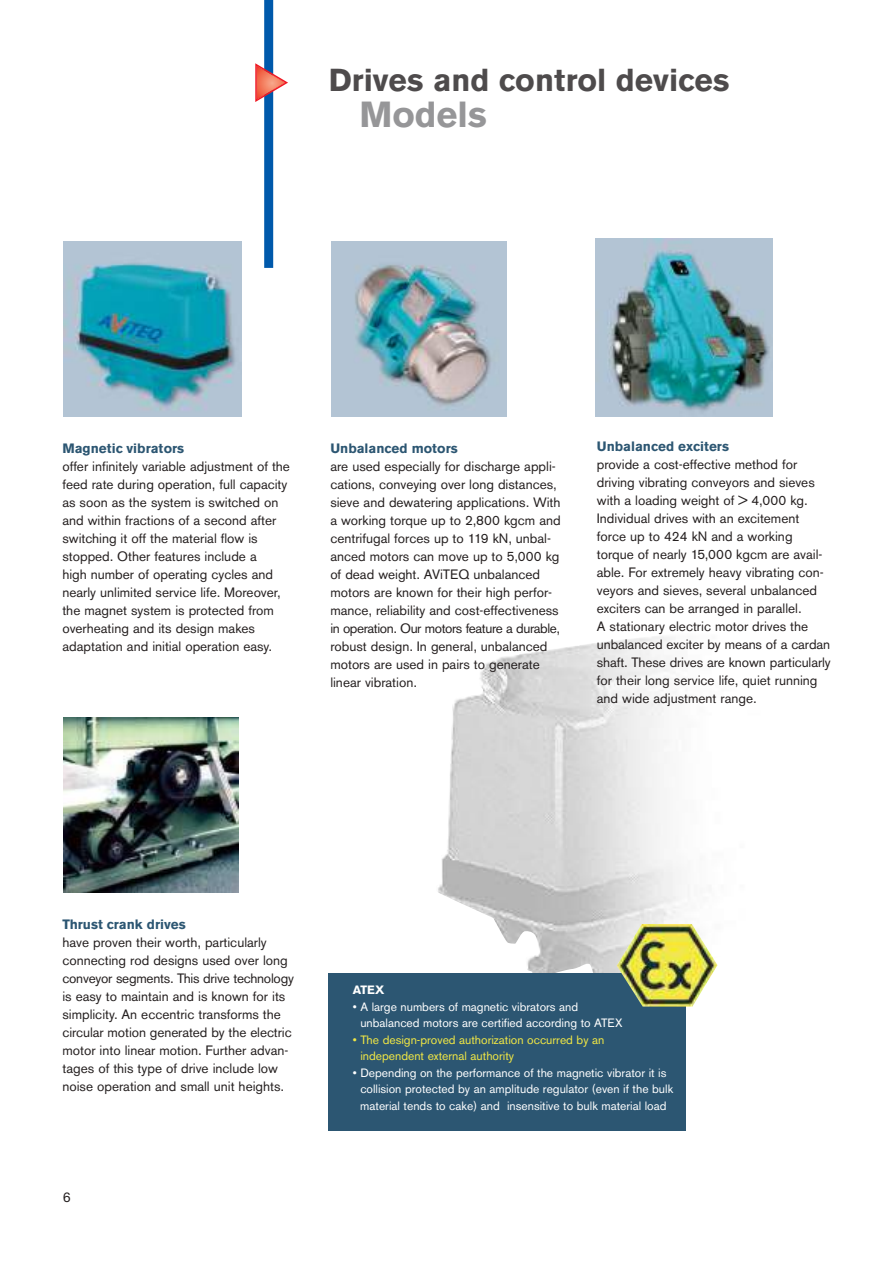
<style>
.page{position:relative;width:893px;height:1263px;background:#fff}
.page>*{position:absolute;margin:0;border:0;box-sizing:border-box;transform-origin:0 0}
.t1{font:700 36px "Standard Grotesk BSK";color:#969698}
.t2{font:700 31.5px "Standard Grotesk BSK";color:#4e4b4c}
.t3{font:13.5px/18px "Standard Grotesk BSK";color:#241f1f}
.t4{font:700 13.5px "Standard Grotesk BSK";color:#2c5672}
.t5{font:13.5px "Helvetica Neue LT Std";color:#241f1f}
.t6{font:12px/16.5px "Standard Grotesk BSK";color:#fff}
.t7{font:12px/16.5px "Standard Grotesk BSK";color:#f2e844}
.t8{font:700 12px "Standard Grotesk BSK";color:#fff}
</style>
<div class="page">
<div style="left:264px;top:0;width:9px;height:268px;background:#0059ab"></div>
<img style="left:438px;top:636px;width:280px;height:337px">
<img style="left:332px;top:242px;width:174px;height:175px">
<img style="left:596px;top:238px;width:176px;height:179px">
<img style="left:64px;top:241px;width:178px;height:176px">
<div style="left:329px;top:973px;width:357px;height:158px;background:#2c5672"></div>
<img style="left:634px;top:924px;width:83px;height:82px">
<img style="left:64px;top:717px;width:174px;height:176px">
<svg style="left:255px;top:63px;width:33px;height:39px"></svg>
<h2 class="t2" style="left:329px;top:63px;width:402px">Drives and control devices</h2>
<h1 class="t1" style="left:359px;top:95px;width:129px">Models</h1>
<p class="t4" style="left:62px;top:441px;width:123px">Magnetic vibrators</p>
<p class="t3" style="left:62px;top:457px;width:229px">offer infinitely variable adjustment of the feed rate during operation, full capacity as soon as the system is switched on and within fractions of a second after switching it off the material flow is stopped. Other features include a<br>high number of operating cycles and nearly unlimited service life. Moreover, the magnet system is protected from overheating and its design makes adaptation and initial operation easy.</p>
<p class="t4" style="left:330px;top:441px;width:129px">Unbalanced motors</p>
<p class="t3" style="left:330px;top:457px;width:232px">are used especially for discharge appli&shy;cations, conveying over long distances, sieve and dewatering applications. With a working torque up to 2,800 kgcm and centrifugal forces up to 119 kN, unbal&shy;anced motors can move up to 5,000 kg of dead weight. AViTEQ unbalanced motors are known for their high perfor&shy;mance, reliability and cost-effectiveness in operation. Our motors feature a durable, robust design. In general, unbalanced motors are used in pairs to generate linear vibration.</p>
<p class="t4" style="left:597px;top:438px;width:134px">Unbalanced exciters</p>
<p class="t3" style="left:597px;top:455px;width:235px">provide a cost-effective method for driving vibrating conveyors and sieves with a loading weight of &gt; 4,000 kg.<br>Individual drives with an excitement force up to 424 kN and a working torque of nearly 15,000 kgcm are avail&shy;able. For extremely heavy vibrating con&shy;veyors and sieves, several unbalanced exciters can be arranged in parallel.<br>A stationary electric motor drives the unbalanced exciter by means of a cardan shaft. These drives are known particularly for their long service life, quiet running and wide adjustment range.</p>
<p class="t4" style="left:62px;top:917px;width:125px">Thrust crank drives</p>
<p class="t3" style="left:62px;top:933px;width:233px">have proven their worth, particularly connecting rod designs used over long conveyor segments. This drive technology is easy to maintain and is known for its simplicity. An eccentric transforms the circular motion generated by the electric motor into linear motion. Further advan&shy;tages of this type of drive include low noise operation and small unit heights.</p>
<p class="t5" style="left:63px;top:1192px;width:9px">6</p>
<p class="t8" style="left:353px;top:983px;width:33px">ATEX</p>
<p class="t6" style="left:360px;top:998px;width:264px;text-indent:-7px">• A large numbers of magnetic vibrators and unbalanced motors are certified according to ATEX</p>
<p class="t7" style="left:360px;top:1031px;width:246px;text-indent:-7px">• The design-proved authorization occurred by an independent external authority</p>
<p class="t6" style="left:360px;top:1064px;width:314px;text-indent:-7px">• Depending on the performance of the magnetic vibrator it is collision protected by an amplitude regulator (even if the bulk material tends to cake) and insensitive to bulk material load</p>
</div>
